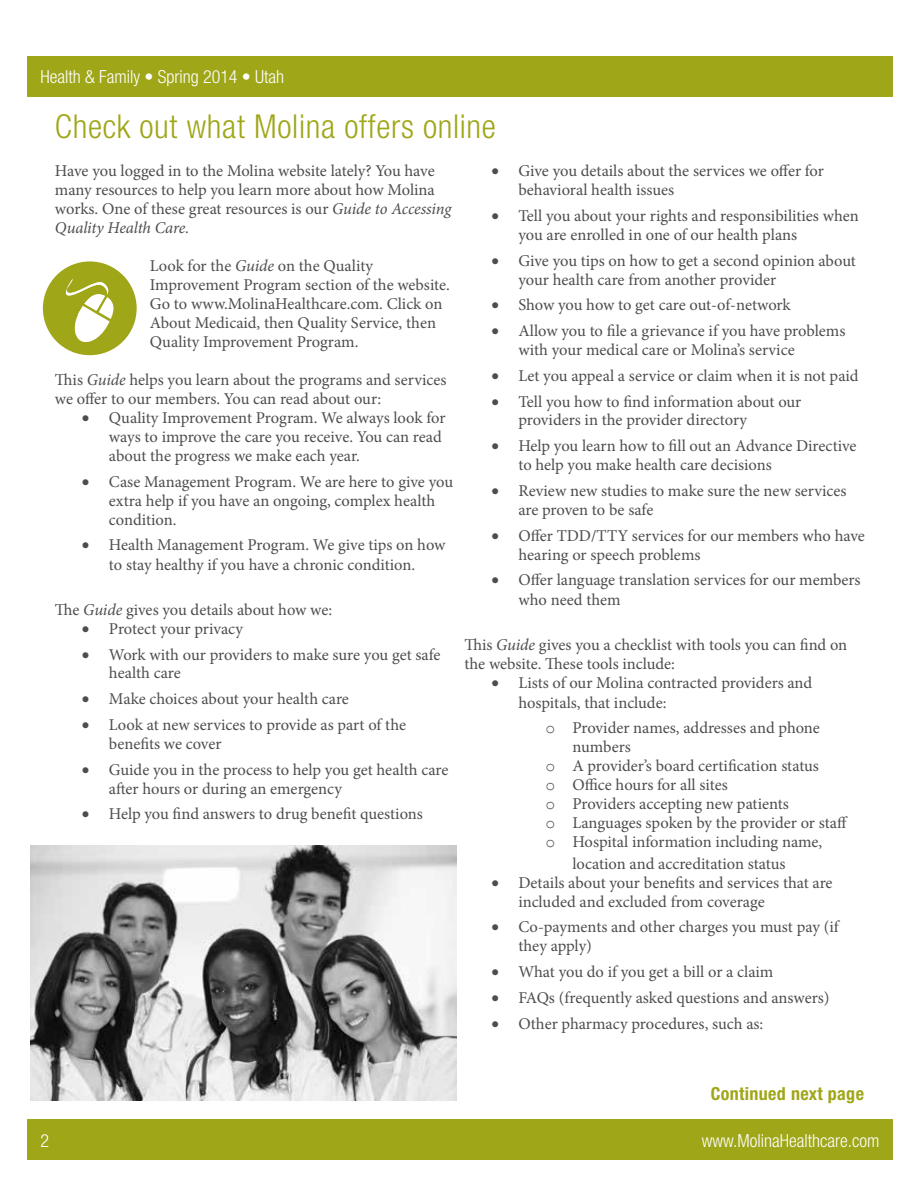
<style>
.page{position:relative;width:918px;height:1188px;background:#fff}
.page>*{position:absolute;margin:0;border:0;box-sizing:border-box;transform-origin:0 0}
.t1{font:300 condensed 33px "Helvetica Neue";letter-spacing:.02em;color:#9fa617}
.t2{font:300 condensed 18px "Helvetica Neue";color:#fff}
.t3{font:700 condensed 18px "Helvetica Neue";letter-spacing:.02em;color:#9fa617}
.t4{font:16.5px/18.9px "Minion Pro";letter-spacing:-.005em;color:#4d4d4f}
.s1{font-style:italic}
.s2{font-family:"Courier New"}
</style>
<div class="page">
<div style="left:27px;top:56px;width:866px;height:41px;background:#9fa617"></div>
<div style="left:27px;top:1119px;width:866px;height:40px;background:#9fa617"></div>
<div style="left:43px;top:261px;width:94px;height:94px;background:#9fa617;border-radius:50%"></div>
<svg style="left:66px;top:279px;width:48px;height:64px"></svg>
<img style="left:30px;top:846px;width:427px;height:254px">
<p class="t2" style="left:40px;top:67px;width:245px">Health &amp; Family • Spring 2014 • Utah</p>
<h1 class="t1" style="left:55px;top:107px;width:443px">Check out what Molina offers online</h1>
<p class="t4" style="left:55px;top:162px;width:398px">Have you logged in to the Molina website lately? You have many resources to help you learn more about how Molina works. One of these great resources is our <span class="s1">Guide to Accessing Quality Health Care.</span></p>
<p class="t4" style="left:150px;top:257px;width:302px">Look for the <span class="s1">Guide</span> on the Quality Improvement Program section of the website.<br>Go to www.MolinaHealthcare.com. Click on About Medicaid, then Quality Service, then Quality Improvement Program.</p>
<p class="t4" style="left:55px;top:370px;width:393px">This <span class="s1">Guide</span> helps you learn about the programs and services we offer to our members. You can read about our:</p>
<p class="t4" style="left:109px;top:408px;width:338px;text-indent:-27px">• Quality Improvement Program. We always look for ways to improve the care you receive. You can read about the progress we make each year.</p>
<p class="t4" style="left:109px;top:472px;width:346px;text-indent:-27px">• Case Management Program. We are here to give you extra help if you have an ongoing, complex health condition.</p>
<p class="t4" style="left:82px;top:535px;width:365px;line-height:19.8px;text-align:center">• Health Management Program. We give tips on how to stay healthy if you have a chronic condition.</p>
<p class="t4" style="left:55px;top:600px;width:279px">The <span class="s1">Guide</span> gives you details about how we:</p>
<p class="t4" style="left:82px;top:619px;width:163px">• Protect your privacy</p>
<p class="t4" style="left:109px;top:645px;width:333px;text-indent:-27px">• Work with our providers to make sure you get safe health care</p>
<p class="t4" style="left:82px;top:690px;width:268px">• Make choices about your health care</p>
<p class="t4" style="left:109px;top:715px;width:299px;text-indent:-27px">• Look at new services to provide as part of the benefits we cover</p>
<p class="t4" style="left:109px;top:760px;width:341px;text-indent:-27px">• Guide you in the process to help you get health care after hours or during an emergency</p>
<p class="t4" style="left:82px;top:805px;width:342px">• Help you find answers to drug benefit questions</p>
<p class="t4" style="left:518px;top:162px;width:307px;text-indent:-27px">• Give you details about the services we offer for behavioral health issues</p>
<p class="t4" style="left:518px;top:206px;width:342px;text-indent:-27px">• Tell you about your rights and responsibilities when you are enrolled in one of our health plans</p>
<p class="t4" style="left:518px;top:251px;width:339px;text-indent:-27px">• Give you tips on how to get a second opinion about your health care from another provider</p>
<p class="t4" style="left:491px;top:296px;width:301px">• Show you how to get care out-of-network</p>
<p class="t4" style="left:518px;top:321px;width:328px;text-indent:-27px">• Allow you to file a grievance if you have problems with your medical care or Molina’s service</p>
<p class="t4" style="left:491px;top:366px;width:369px">• Let you appeal a service or claim when it is not paid</p>
<p class="t4" style="left:518px;top:392px;width:285px;text-indent:-27px">• Tell you how to find information about our providers in the provider directory</p>
<p class="t4" style="left:518px;top:437px;width:340px;text-indent:-27px">• Help you learn how to fill out an Advance Directive to help you make health care decisions</p>
<p class="t4" style="left:518px;top:481px;width:330px;text-indent:-27px">• Review new studies to make sure the new services are proven to be safe</p>
<p class="t4" style="left:518px;top:526px;width:348px;text-indent:-27px">• Offer TDD/TTY services for our members who have hearing or speech problems</p>
<p class="t4" style="left:518px;top:570px;width:344px;line-height:19.8px;text-indent:-27px">• Offer language translation services for our members who need them</p>
<p class="t4" style="left:464px;top:635px;width:384px">This <span class="s1">Guide</span> gives you a checklist with tools you can find on the website. These tools include:</p>
<p class="t4" style="left:518px;top:673px;width:295px;line-height:19.8px;text-indent:-27px">• Lists of our Molina contracted providers and hospitals, that include:</p>
<p class="t4" style="left:545px;top:719px;width:276px"><span class="s2">o</span> Provider names, addresses and phone</p>
<p class="t4" style="left:572px;top:738px;width:60px">numbers</p>
<p class="t4" style="left:545px;top:757px;width:275px"><span class="s2">o</span> A provider’s board certification status</p>
<p class="t4" style="left:545px;top:776px;width:184px"><span class="s2">o</span> Office hours for all sites</p>
<p class="t4" style="left:545px;top:795px;width:245px"><span class="s2">o</span> Providers accepting new patients</p>
<p class="t4" style="left:545px;top:814px;width:304px"><span class="s2">o</span> Languages spoken by the provider or staff</p>
<p class="t4" style="left:545px;top:832px;width:278px"><span class="s2">o</span> Hospital information including name,</p>
<p class="t4" style="left:572px;top:854px;width:215px">location and accreditation status</p>
<p class="t4" style="left:518px;top:873px;width:316px;text-indent:-27px">• Details about your benefits and services that are included and excluded from coverage</p>
<p class="t4" style="left:518px;top:918px;width:322px;text-indent:-27px">• Co-payments and other charges you must pay (if they apply)</p>
<p class="t4" style="left:491px;top:962px;width:284px">• What you do if you get a bill or a claim</p>
<p class="t4" style="left:491px;top:988px;width:340px">• FAQs (frequently asked questions and answers)</p>
<p class="t4" style="left:491px;top:1014px;width:273px">• Other pharmacy procedures, such as:</p>
<p class="t3" style="left:711px;top:1083px;width:155px">Continued next page</p>
<p class="t2" style="left:40px;top:1130px;width:10px">2</p>
<p class="t2" style="left:702px;top:1130px;width:179px">www.MolinaHealthcare.com</p>
</div>
